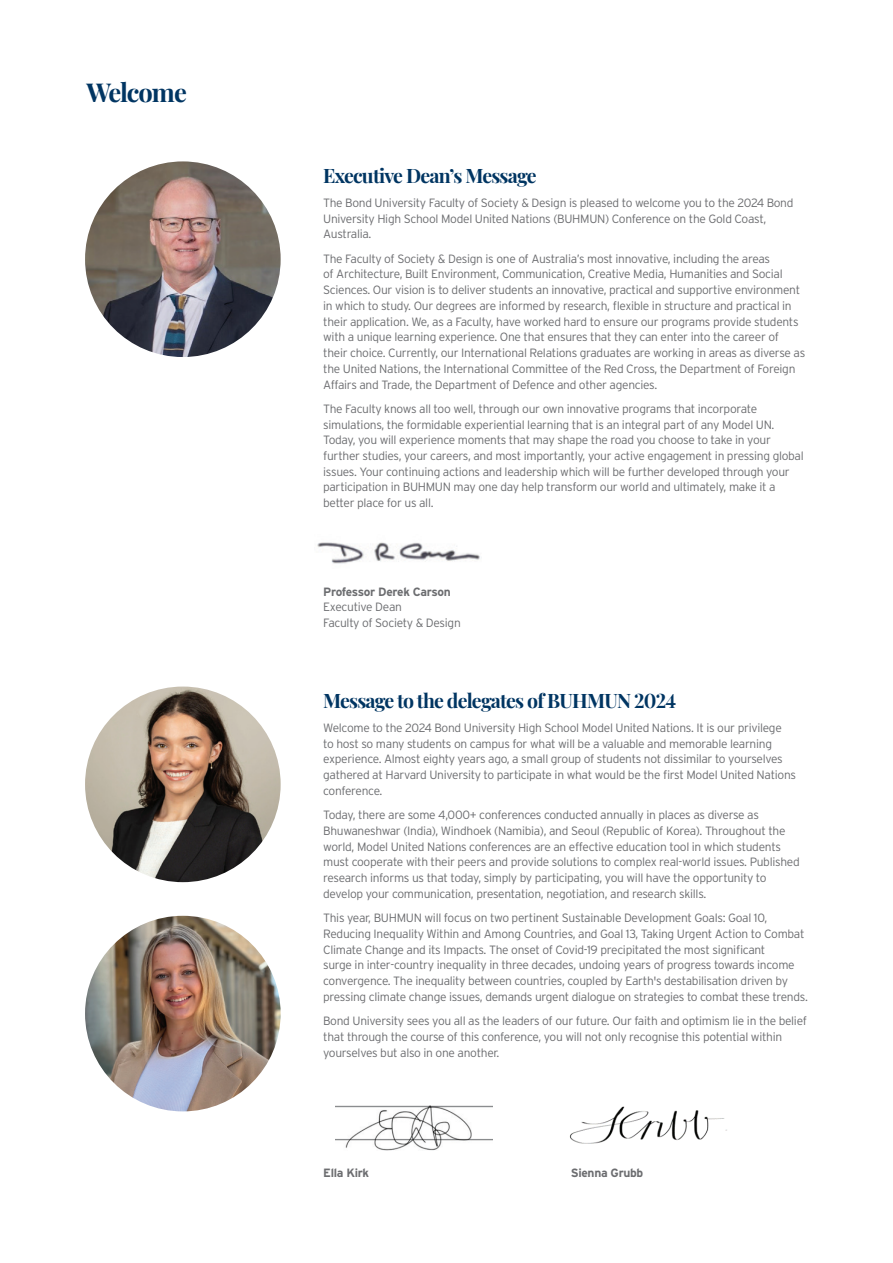
<style>
.page{position:relative;width:893px;height:1263px;background:#fff}
.page>*{position:absolute;margin:0;border:0;box-sizing:border-box;transform-origin:0 0}
.t1{font:700 25.5px "Playfair Display";letter-spacing:-.04em;color:#003562}
.t2{font:700 19.5px "Playfair Display";letter-spacing:-.04em;color:#003562}
.t3{font:300 12px/15.8px "Interstate";letter-spacing:-.025em;color:#6c6d70}
.t4{font:700 12px "Interstate";letter-spacing:-.025em;color:#6c6d70}
</style>
<div class="page">
<img style="left:85px;top:161px;width:196px;height:196px;border-radius:98px">
<img style="left:317px;top:542px;width:163px;height:22px">
<img style="left:85px;top:686px;width:196px;height:196px;border-radius:98px">
<img style="left:85px;top:916px;width:196px;height:195px;border-radius:98px">
<img style="left:335px;top:1105px;width:158px;height:45px">
<img style="left:569px;top:1106px;width:158px;height:38px">
<h1 class="t1" style="left:87px;top:73px;width:102px">Welcome</h1>
<h2 class="t2" style="left:323px;top:160px;width:215px">Executive Dean’s Message</h2>
<p class="t3" style="left:323px;top:195px;width:472px">The Bond University Faculty of Society &amp; Design is pleased to welcome you to the 2024 Bond<br>University High School Model United Nations (BUHMUN) Conference on the Gold Coast,<br>Australia.</p>
<p class="t3" style="left:323px;top:250px;width:484px">The Faculty of Society &amp; Design is one of Australia’s most innovative, including the areas<br>of Architecture, Built Environment, Communication, Creative Media, Humanities and Social Sciences. Our vision is to deliver students an innovative, practical and supportive environment in which to study. Our degrees are informed by research, flexible in structure and practical in their application. We, as a Faculty, have worked hard to ensure our programs provide students with a unique learning experience. One that ensures that they can enter into the career of their choice. Currently, our International Relations graduates are working in areas as diverse as the United Nations, the International Committee of the Red Cross, the Department of Foreign Affairs and Trade, the Department of Defence and other agencies.</p>
<p class="t3" style="left:323px;top:401px;width:482px">The Faculty knows all too well, through our own innovative programs that incorporate simulations, the formidable experiential learning that is an integral part of any Model UN.<br>Today, you will experience moments that may shape the road you choose to take in your further studies, your careers, and most importantly, your active engagement in pressing global issues. Your continuing actions and leadership which will be further developed through your participation in BUHMUN may one day help transform our world and ultimately, make it a better place for us all.</p>
<p class="t4" style="left:323px;top:584px;width:129px">Professor Derek Carson</p>
<p class="t3" style="left:323px;top:599px;width:139px">Executive Dean<br>Faculty of Society &amp; Design</p>
<h2 class="t2" style="left:323px;top:685px;width:355px">Message to the delegates of BUHMUN 2024</h2>
<p class="t3" style="left:323px;top:720px;width:474px">Welcome to the 2024 Bond University High School Model United Nations. It is our privilege<br>to host so many students on campus for what will be a valuable and memorable learning experience. Almost eighty years ago, a small group of students not dissimilar to yourselves gathered at Harvard University to participate in what would be the first Model United Nations conference.</p>
<p class="t3" style="left:323px;top:807px;width:478px">Today, there are some 4,000+ conferences conducted annually in places as diverse as Bhuwaneshwar (India), Windhoek (Namibia), and Seoul (Republic of Korea). Throughout the world, Model United Nations conferences are an effective education tool in which students must cooperate with their peers and provide solutions to complex real-world issues. Published research informs us that today, simply by participating, you will have the opportunity to develop your communication, presentation, negotiation, and research skills.</p>
<p class="t3" style="left:323px;top:910px;width:486px">This year, BUHMUN will focus on two pertinent Sustainable Development Goals: Goal 10, Reducing Inequality Within and Among Countries, and Goal 13, Taking Urgent Action to Combat Climate Change and its Impacts. The onset of Covid-19 precipitated the most significant<br>surge in inter-country inequality in three decades, undoing years of progress towards income convergence. The inequality between countries, coupled by Earth's destabilisation driven by pressing climate change issues, demands urgent dialogue on strategies to combat these trends.</p>
<p class="t3" style="left:323px;top:1013px;width:485px">Bond University sees you all as the leaders of our future. Our faith and optimism lie in the belief that through the course of this conference, you will not only recognise this potential within yourselves but also in one another.</p>
<p class="t4" style="left:323px;top:1166px;width:48px">Ella Kirk</p>
<p class="t4" style="left:571px;top:1166px;width:74px">Sienna Grubb</p>
</div>
